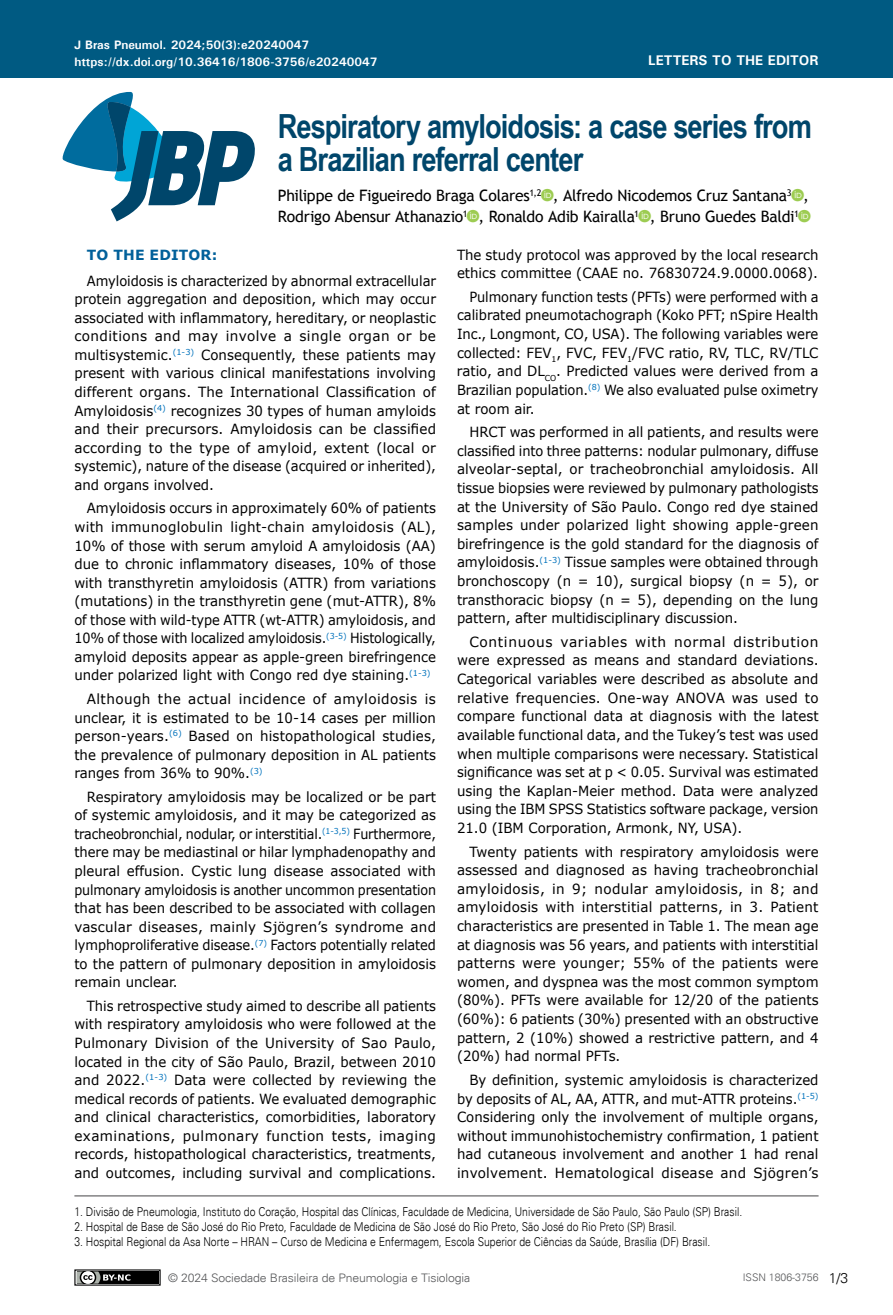
<style>
.page{position:relative;width:893px;height:1315px;background:#fff}
.page>*{position:absolute;margin:0;border:0;box-sizing:border-box;transform-origin:0 0}
.t1{font:700 33.25px/33.2px "Arial Narrow";letter-spacing:-.025em;color:#00466b}
.t2{font:21px "ID font Regular";color:#9dcc52}
.t3{font:15.75px "Trebuchet MS";letter-spacing:-.01em;color:#000}
.t4{font:14px/18.6px "Verdana";color:#000;text-align:justify;scale:.95 1}
.t5{font:14px/18.6px "Verdana";color:#000;text-align:justify;scale:.93 1}
.t6{font:14px/18.6px "Verdana";color:#000;text-align:justify}
.t7{font:14px/18.6px "Verdana";color:#000;text-align:justify;scale:.94 1}
.t8{font:700 14px "Univers";color:#fff}
.t9{font:700 14px "Verdana";letter-spacing:.01em;color:#01609a}
.t10{font:300 14px "Univers";color:#000}
.t11{font:300 12.25px "Univers";color:#000;scale:.85 1}
.t12{font:700 12.25px "Univers";color:#fff}
.t13{font:300 11.72px "Univers";letter-spacing:-.01em;color:#58595b;scale:1.04 1}
.t14{font:300 10.5px "Univers";color:#58595b}
.s1{font-family:"ID font Regular";font-size:21px;color:#9dcc52}
.s2{font-family:"Trebuchet MS";font-size:15.75px;color:#000}
</style>
<div class="page">
<div style="left:0;top:0;width:893px;height:78px;background:#005a82"></div>
<svg style="left:62px;top:91px;width:193px;height:130px"></svg>
<div style="left:75px;top:1270px;width:85px;height:15px;background:#000"></div>
<div style="left:74px;top:1269px;width:87px;height:16px;border:1px solid #000"></div>
<svg style="left:74px;top:1269px;width:56px;height:17px"></svg>
<hr style="left:74px;top:1195px;width:745px;height:1px;background:#464547">
<p class="t12" style="left:74px;top:37px;width:236px">J Bras Pneumol. 2024;50(3):e20240047</p>
<p class="t12" style="left:74px;top:54px;width:305px">https://dx.doi.org/10.36416/1806-3756/e20240047</p>
<p class="t8" style="left:648px;top:52px;width:172px">LETTERS TO THE EDITOR</p>
<h1 class="t1" style="left:278px;top:108px;width:536px">Respiratory amyloidosis: a case series from a Brazilian referral center</h1>
<p class="t3" style="left:278px;top:186px;width:515px">Philippe de Figueiredo Braga Colares<sup>1,2</sup><span class="s1">a</span>, Alfredo Nicodemos Cruz Santana<sup>3</sup></p>
<h2 class="t2" style="left:791px;top:184px;width:19px">a<span class="s2">,</span></h2>
<p class="t3" style="left:278px;top:207px;width:522px">Rodrigo Abensur Athanazio<sup>1</sup><span class="s1">a</span>, Ronaldo Adib Kairalla<sup>1</sup><span class="s1">a</span>, Bruno Guedes Baldi<sup>1</sup></p>
<h2 class="t2" style="left:798px;top:205px;width:14px">a</h2>
<p class="t9" style="left:87px;top:245px;width:132px">TO THE EDITOR:</p>
<p class="t5" style="left:74px;top:271px;width:390px;text-indent:12px">Amyloidosis is characterized by abnormal extracellular protein aggregation and deposition, which may occur associated with inflammatory, hereditary, or neoplastic conditions and may involve a single organ or be multisystemic.<sup>(1-3)</sup> Consequently, these patients may present with various clinical manifestations involving different organs. The International Classification of Amyloidosis<sup>(4)</sup> recognizes 30 types of human amyloids and their precursors. Amyloidosis can be classified according to the type of amyloid, extent (local or systemic), nature of the disease (acquired or inherited), and organs involved.</p>
<p class="t4" style="left:74px;top:499px;width:382px;text-indent:12px">Amyloidosis occurs in approximately 60% of patients with immunoglobulin light-chain amyloidosis (AL), 10% of those with serum amyloid A amyloidosis (AA) due to chronic inflammatory diseases, 10% of those with transthyretin amyloidosis (ATTR) from variations (mutations) in the transthyretin gene (mut-ATTR), 8% of those with wild-type ATTR (wt-ATTR) amyloidosis, and 10% of those with localized amyloidosis.<sup>(3-5)</sup> Histologically, amyloid deposits appear as apple-green birefringence under polarized light with Congo red dye staining.<sup>(1-3)</sup></p>
<p class="t6" style="left:74px;top:690px;width:363px;text-indent:12px">Although the actual incidence of amyloidosis is unclear, it is estimated to be 10-14 cases per million person-years.<sup>(6)</sup> Based on histopathological studies, the prevalence of pulmonary deposition in AL patients ranges from 36% to 90%.<sup>(3)</sup></p>
<p class="t4" style="left:74px;top:787px;width:382px;text-indent:12px">Respiratory amyloidosis may be localized or be part of systemic amyloidosis, and it may be categorized as tracheobronchial, nodular, or interstitial.<sup>(1-3,5)</sup> Furthermore, there may be mediastinal or hilar lymphadenopathy and pleural effusion. Cystic lung disease associated with pulmonary amyloidosis is another uncommon presentation that has been described to be associated with collagen vascular diseases, mainly Sjögren’s syndrome and lymphoproliferative disease.<sup>(7)</sup> Factors potentially related to the pattern of pulmonary deposition in amyloidosis remain unclear.</p>
<p class="t7" style="left:74px;top:996px;width:386px;text-indent:12px">This retrospective study aimed to describe all patients with respiratory amyloidosis who were followed at the Pulmonary Division of the University of Sao Paulo, located in the city of São Paulo, Brazil, between 2010 and 2022.<sup>(1-3)</sup> Data were collected by reviewing the medical records of patients. We evaluated demographic and clinical characteristics, comorbidities, laboratory examinations, pulmonary function tests, imaging records, histopathological characteristics, treatments, and outcomes, including survival and complications.</p>
<p class="t4" style="left:457px;top:245px;width:382px">The study protocol was approved by the local research ethics committee (CAAE no. 76830724.9.0000.0068).</p>
<p class="t5" style="left:457px;top:288px;width:390px;text-indent:12px">Pulmonary function tests (PFTs) were performed with a calibrated pneumotachograph (Koko PFT; nSpire Health Inc., Longmont, CO, USA). The following variables were collected: FEV<sub>1</sub>, FVC, FEV<sub>1</sub>/FVC ratio, RV, TLC, RV/TLC ratio, and DL<sub>CO</sub>. Predicted values were derived from a Brazilian population.<sup>(8)</sup> We also evaluated pulse oximetry at room air.</p>
<p class="t4" style="left:457px;top:423px;width:382px;text-indent:12px">HRCT was performed in all patients, and results were classified into three patterns: nodular pulmonary, diffuse alveolar-septal, or tracheobronchial amyloidosis. All tissue biopsies were reviewed by pulmonary pathologists at the University of São Paulo. Congo red dye stained samples under polarized light showing apple-green birefringence is the gold standard for the diagnosis of amyloidosis.<sup>(1-3)</sup> Tissue samples were obtained through bronchoscopy (n = 10), surgical biopsy (n = 5), or transthoracic biopsy (n = 5), depending on the lung pattern, after multidisciplinary discussion.</p>
<p class="t6" style="left:457px;top:632px;width:363px;text-indent:12px">Continuous variables with normal distribution were expressed as means and standard deviations.<br>Categorical variables were described as absolute and relative frequencies. One-way ANOVA was used to compare functional data at diagnosis with the latest available functional data, and the Tukey’s test was used when multiple comparisons were necessary. Statistical significance was set at p &lt; 0.05. Survival was estimated using the Kaplan-Meier method. Data were analyzed using the IBM SPSS Statistics software package, version 21.0 (IBM Corporation, Armonk, NY, USA).</p>
<p class="t4" style="left:457px;top:842px;width:382px;text-indent:12px">Twenty patients with respiratory amyloidosis were assessed and diagnosed as having tracheobronchial amyloidosis, in 9; nodular amyloidosis, in 8; and amyloidosis with interstitial patterns, in 3. Patient characteristics are presented in Table 1. The mean age at diagnosis was 56 years, and patients with interstitial patterns were younger; 55% of the patients were women, and dyspnea was the most common symptom (80%). PFTs were available for 12/20 of the patients (60%): 6 patients (30%) presented with an obstructive pattern, 2 (10%) showed a restrictive pattern, and 4 (20%) had normal PFTs.</p>
<p class="t4" style="left:457px;top:1070px;width:382px;text-indent:12px">By definition, systemic amyloidosis is characterized by deposits of AL, AA, ATTR, and mut-ATTR proteins.<sup>(1-5)<br></sup>Considering only the involvement of multiple organs, without immunohistochemistry confirmation, 1 patient had cutaneous involvement and another 1 had renal involvement. Hematological disease and Sjögren’s</p>
<p class="t11" style="left:74px;top:1204px;width:787px">1. Divisão de Pneumologia, Instituto do Coração, Hospital das Clínicas, Faculdade de Medicina, Universidade de São Paulo, São Paulo (SP) Brasil.</p>
<p class="t11" style="left:74px;top:1219px;width:710px">2. Hospital de Base de São José do Rio Preto, Faculdade de Medicina de São José do Rio Preto, São José do Rio Preto (SP) Brasil.</p>
<p class="t11" style="left:74px;top:1233px;width:750px">3. Hospital Regional da Asa Norte – HRAN – Curso de Medicina e Enfermagem, Escola Superior de Ciências da Saúde, Brasília (DF) Brasil.</p>
<p class="t13" style="left:168px;top:1270px;width:292px">© 2024 Sociedade Brasileira de Pneumologia e Tisiologia</p>
<p class="t14" style="left:743px;top:1271px;width:77px">ISSN 1806-3756</p>
<p class="t10" style="left:829px;top:1269px;width:21px">1/3</p>
</div>
